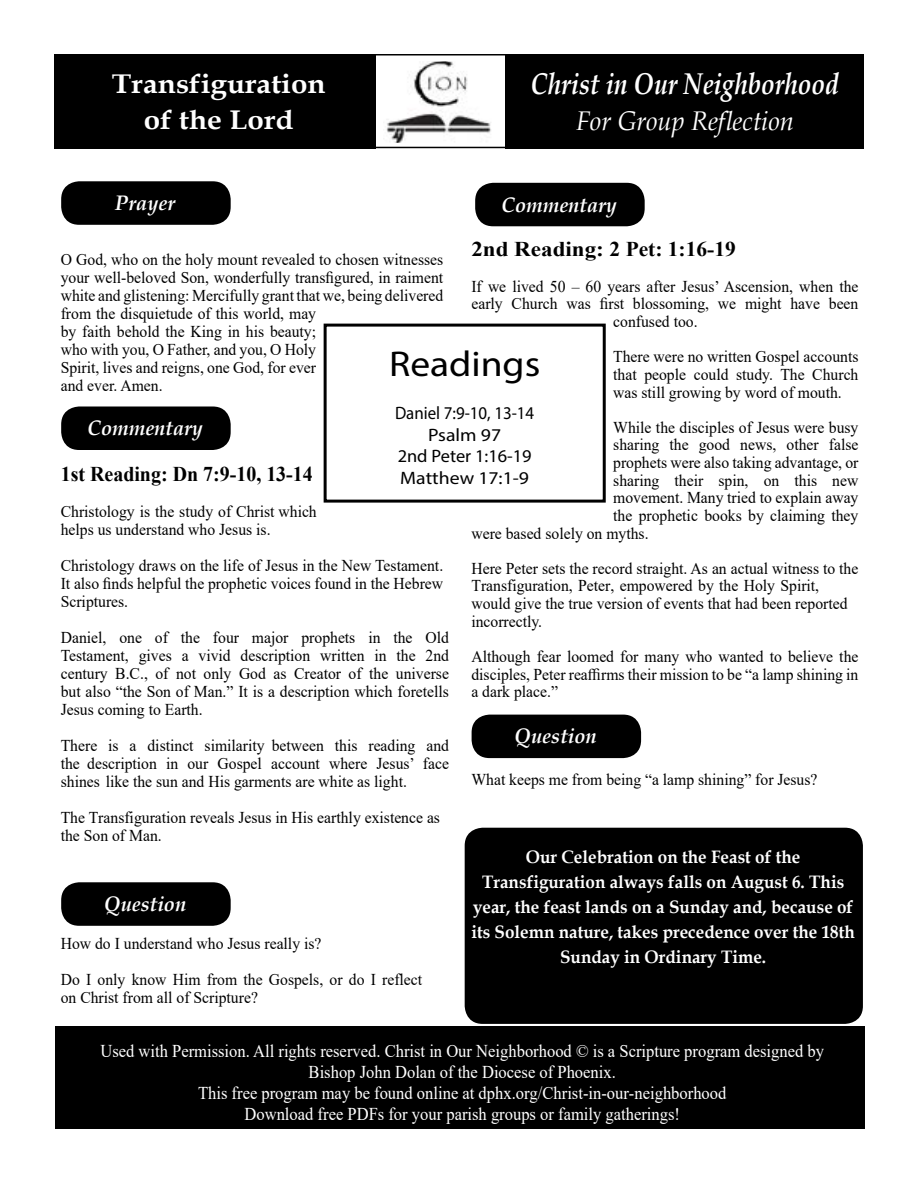
<style>
.page{position:relative;width:918px;height:1188px;background:#fff}
.page>*{position:absolute;margin:0;border:0;box-sizing:border-box;transform-origin:0 0}
.t1{font:36px "Myriad Pro";color:#000;scale:1.1 1}
.t2{font:italic 700 30px "Book Antiqua";color:#fff;scale:.82 1}
.t3{font:700 27px/36px "Book Antiqua";color:#fff;text-align:center;scale:1.1 1}
.t4{font:italic 27px "Book Antiqua";color:#fff;scale:.95 1}
.t5{font:italic 700 21px "Book Antiqua";color:#fff;scale:.95 1}
.t6{font:700 21px "Times New Roman";color:#000;scale:.95 1}
.t7{font:700 21px "Times New Roman";color:#000;scale:1.1 1}
.t8{font:18px/21px "Times New Roman";color:#fff;text-align:center;scale:.92 1}
.t9{font:700 18px/25.2px "Book Antiqua";color:#fff;text-align:center;scale:.95 1}
.t10{font:18px/21.6px "Myriad Pro";color:#000;text-align:center;scale:.94 1}
.t11{font:16.5px/18px "Times New Roman";color:#000;text-align:justify;scale:.95 1}
</style>
<div class="page">
<div style="left:324px;top:324px;width:282px;height:179px;border:3px solid #000"></div>
<div style="left:61px;top:181px;width:170px;height:44px;background:#000;border-radius:18px"></div>
<div style="left:61px;top:406px;width:170px;height:44px;background:#000;border-radius:18px"></div>
<div style="left:61px;top:882px;width:170px;height:44px;background:#000;border-radius:18px"></div>
<div style="left:475px;top:183px;width:170px;height:43px;background:#000;border-radius:18px"></div>
<div style="left:472px;top:715px;width:169px;height:43px;background:#000;border-radius:18px"></div>
<div style="left:55px;top:1027px;width:810px;height:102px;background:#000"></div>
<div style="left:465px;top:828px;width:398px;height:196px;background:#000;border-radius:18px"></div>
<div style="left:506px;top:54px;width:358px;height:94px;background:#000"></div>
<div style="left:54px;top:54px;width:321px;height:94px;background:#000"></div>
<div style="left:356px;top:54px;width:162px;height:94px;border:2px solid #000"></div>
<img style="left:386px;top:61px;width:105px;height:81px">
<h3 class="t3" style="left:112px;top:66px;width:196px">Transfiguration of the Lord</h3>
<p class="t5" style="left:115px;top:188px;width:64px">Prayer</p>
<h2 class="t2" style="left:531px;top:63px;width:377px">Christ in Our Neighborhood</h2>
<h3 class="t4" style="left:576px;top:102px;width:231px">For Group Reflection</h3>
<p class="t5" style="left:501px;top:190px;width:123px">Commentary</p>
<p class="t7" style="left:471px;top:234px;width:242px">2nd Reading: 2 Pet: 1:16-19</p>
<p class="t11" style="left:471px;top:277px;width:409px">If we lived 50 – 60 years after Jesus’ Ascension, when the</p>
<p class="t11" style="left:471px;top:294px;width:409px">early Church was first blossoming, we might have been</p>
<p class="t11" style="left:613px;top:312px;width:90px">confused too.</p>
<p class="t11" style="left:613px;top:347px;width:260px">There were no written Gospel accounts that people could study. The Church was still growing by word of mouth.</p>
<p class="t11" style="left:613px;top:418px;width:260px">While the disciples of Jesus were busy</p>
<p class="t11" style="left:613px;top:435px;width:260px">sharing the good news, other false</p>
<p class="t11" style="left:613px;top:453px;width:260px">prophets were also taking advantage, or</p>
<p class="t11" style="left:613px;top:471px;width:260px">sharing their spin, on this new</p>
<p class="t11" style="left:613px;top:488px;width:260px">movement. Many tried to explain away</p>
<p class="t11" style="left:613px;top:506px;width:260px">the prophetic books by claiming they</p>
<p class="t11" style="left:471px;top:523px;width:188px">were based solely on myths.</p>
<p class="t11" style="left:471px;top:559px;width:409px;text-align:left">Here Peter sets the record straight. As an actual witness to the Transfiguration, Peter, empowered by the Holy Spirit, would give the true version of events that had been reported incorrectly.</p>
<p class="t11" style="left:471px;top:647px;width:409px">Although fear loomed for many who wanted to believe the disciples, Peter reaffirms their mission to be “a lamp shining in a dark place.”</p>
<p class="t11" style="left:61px;top:249px;width:404px">O God, who on the holy mount revealed to chosen witnesses your well-beloved Son, wonderfully transfigured, in raiment white and glistening: Mercifully grant that we, being delivered</p>
<p class="t11" style="left:61px;top:303px;width:270px">from the disquietude of this world, may by faith behold the King in his beauty; who with you, O Father, and you, O Holy Spirit, lives and reigns, one God, for ever and ever. Amen.</p>
<p class="t5" style="left:87px;top:414px;width:123px">Commentary</p>
<p class="t6" style="left:61px;top:458px;width:267px">1st Reading: Dn 7:9-10, 13-14</p>
<p class="t11" style="left:61px;top:501px;width:271px">Christology is the study of Christ which helps us understand who Jesus is.</p>
<h1 class="t1" style="left:389px;top:342px;width:139px">Readings</h1>
<p class="t10" style="left:395px;top:402px;width:150px">Daniel 7:9-10, 13-14<br>Psalm 97<br>2nd Peter 1:16-19<br>Matthew 17:1-9</p>
<p class="t11" style="left:61px;top:555px;width:404px">Christology draws on the life of Jesus in the New Testament.<br>It also finds helpful the prophetic voices found in the Hebrew Scriptures.</p>
<p class="t11" style="left:61px;top:627px;width:410px">Daniel, one of the four major prophets in the Old Testament, gives a vivid description written in the 2nd century B.C., of not only God as Creator of the universe but also “the Son of Man.” It is a description which foretells Jesus coming to Earth.</p>
<p class="t11" style="left:61px;top:735px;width:410px">There is a distinct similarity between this reading and the description in our Gospel account where Jesus’ face shines like the sun and His garments are white as light.</p>
<p class="t11" style="left:61px;top:807px;width:401px">The Transfiguration reveals Jesus in His earthly existence as the Son of Man.</p>
<p class="t5" style="left:515px;top:722px;width:88px">Question</p>
<p class="t11" style="left:471px;top:770px;width:366px">What keeps me from being “a lamp shining” for Jesus?</p>
<p class="t5" style="left:104px;top:889px;width:88px">Question</p>
<p class="t11" style="left:61px;top:924px;width:382px;line-height:36px">How do I understand who Jesus really is?<br>Do I only know Him from the Gospels, or do I reflect</p>
<p class="t11" style="left:61px;top:987px;width:209px">on Christ from all of Scripture?</p>
<p class="t9" style="left:471px;top:844px;width:405px">Our Celebration on the Feast of the Transfiguration always falls on August 6. This year, the feast lands on a Sunday and, because of its Solemn nature, takes precedence over the 18th Sunday in Ordinary Time.</p>
<p class="t8" style="left:100px;top:1040px;width:788px">Used with Permission. All rights reserved. Christ in Our Neighborhood © is a Scripture program designed by Bishop John Dolan of the Diocese of Phoenix.<br>This free program may be found online at dphx.org/Christ-in-our-neighborhood<br>Download free PDFs for your parish groups or family gatherings!</p>
</div>
